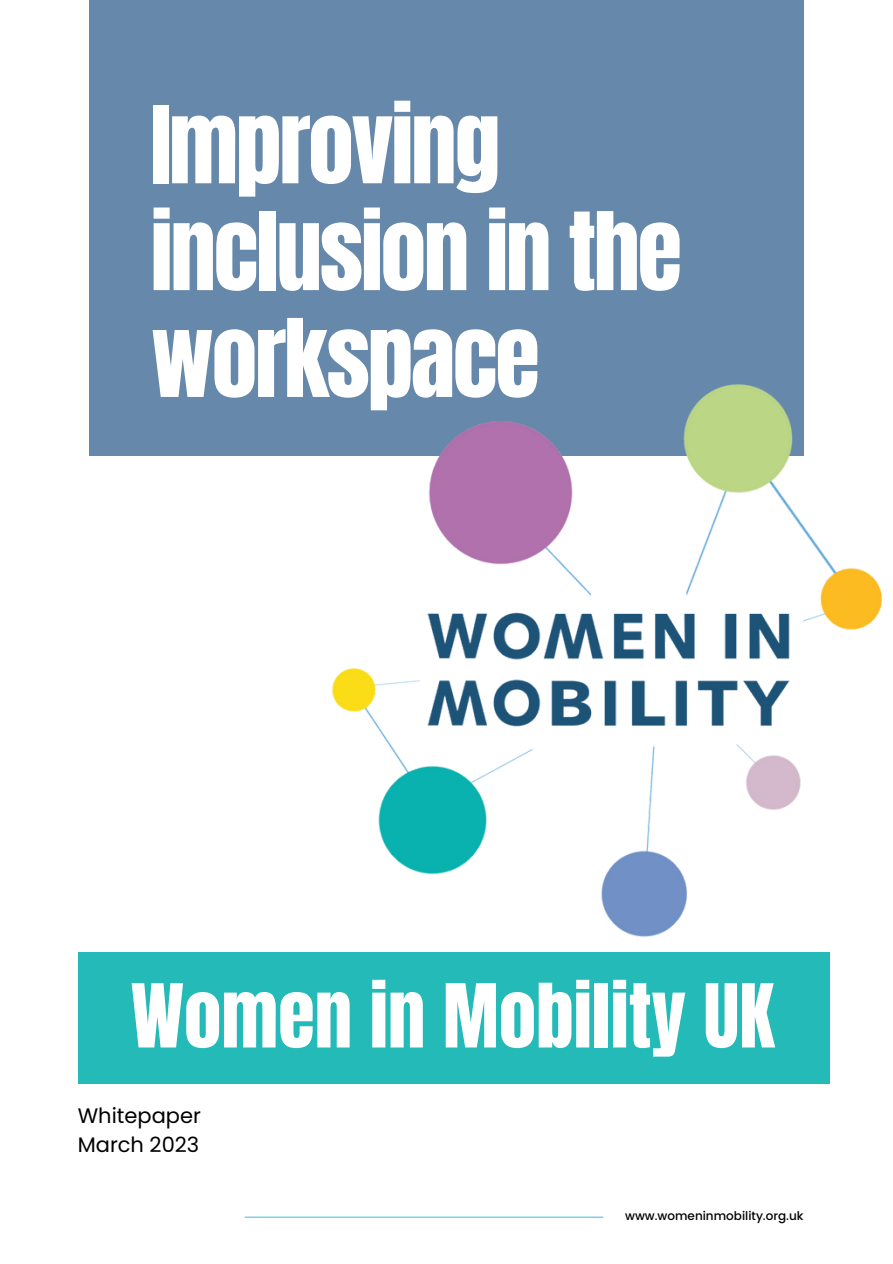
<style>
.page{position:relative;width:893px;height:1264px;background:#fff}
.page>*{position:absolute;margin:0;border:0;box-sizing:border-box;transform-origin:0 0}
.t1{font:91.35px/106.8px "Anton";letter-spacing:-.025em;color:#fff}
.t2{font:75px "Anton";color:#fff}
.t3{font:21px/29.2px "Poppins";color:#000}
.t4{font:500 12px "Poppins";color:#000}
</style>
<div class="page">
<div style="left:89px;top:0;width:714px;height:455px;background:#6688ab"></div>
<img style="left:310px;top:365px;width:572px;height:572px">
<hr style="left:245px;top:1216px;width:357px;height:1px;background:#4fc0e8">
<div style="left:78px;top:951px;width:751px;height:132px;background:#23bab7"></div>
<p class="t1" style="left:150px;top:93px;width:533px">Improving inclusion in the workspace</p>
<p class="t2" style="left:131px;top:962px;width:645px">Women in Mobility UK</p>
<p class="t3" style="left:78px;top:1100px;width:125px">Whitepaper<br>March 2023</p>
<p class="t4" style="left:625px;top:1208px;width:180px">www.womeninmobility.org.uk</p>
</div>
